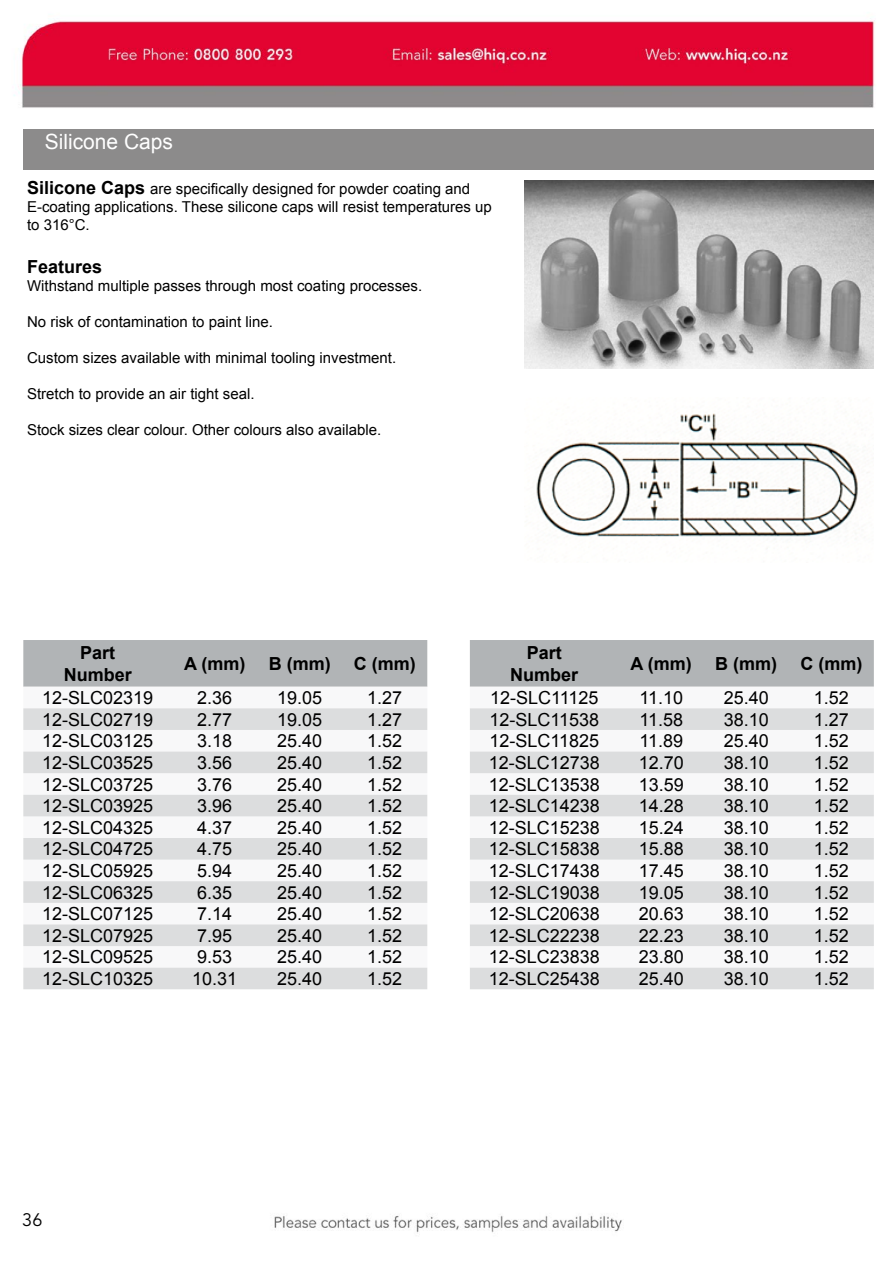
<style>
.page{position:relative;width:893px;height:1263px;background:#fff}
.page>*{position:absolute;margin:0;border:0;box-sizing:border-box;transform-origin:0 0}
.t1{font:21px "Arial";color:#fff}
.t2{font:18px "Arial";color:#000}
.t3{font:700 18px/21.6px "Arial";color:#000;text-align:center}
.t4{font:18px "Avenir";color:#000}
.t5{font:15px/18px "Arial";color:#000}
.s1{font-weight:700;font-size:18px}
</style>
<div class="page">
<img style="left:14px;top:20px;width:862px;height:1213px">
<div style="left:9px;top:1183px;width:81px;height:80px;background:#fff"></div>
<div style="left:23px;top:130px;width:851px;height:39px;background:#8c8b8b"></div>
<div style="left:23px;top:640px;width:404px;height:47px;background:#b1b4b6"></div>
<svg style="left:23px;top:687px;width:404px;height:21px"></svg>
<svg style="left:23px;top:708px;width:404px;height:281px;fill:#dcddde"></svg>
<div style="left:470px;top:640px;width:404px;height:47px;background:#b1b4b6"></div>
<svg style="left:470px;top:687px;width:404px;height:21px"></svg>
<svg style="left:470px;top:708px;width:404px;height:281px;fill:#dcddde"></svg>
<img style="left:525px;top:398px;width:349px;height:165px">
<img style="left:525px;top:181px;width:349px;height:187px">
<p class="t1" style="left:45px;top:128px;width:130px">Silicone Caps</p>
<p class="t5" style="left:27px;top:180px;width:466px"><span class="s1">Silicone Caps</span> are specifically designed for powder coating and<br>E-coating applications. These silicone caps will resist temperatures up to 316°C.</p>
<p class="t3" style="left:27px;top:256px;width:77px">Features</p>
<p class="t5" style="left:27px;top:277px;width:397px">Withstand multiple passes through most coating processes.</p>
<p class="t5" style="left:27px;top:313px;width:247px">No risk of contamination to paint line.</p>
<p class="t5" style="left:27px;top:349px;width:371px">Custom sizes available with minimal tooling investment.</p>
<p class="t5" style="left:27px;top:385px;width:229px">Stretch to provide an air tight seal.</p>
<p class="t5" style="left:27px;top:421px;width:356px">Stock sizes clear colour. Other colours also available.</p>
<p class="t3" style="left:64px;top:642px;width:70px">Part<br>Number</p>
<p class="t3" style="left:184px;top:653px;width:63px">A (mm)</p>
<p class="t3" style="left:269px;top:653px;width:63px">B (mm)</p>
<p class="t3" style="left:354px;top:653px;width:63px">C (mm)</p>
<p class="t2" style="left:42px;top:686px;width:113px">12-SLC02319</p>
<p class="t2" style="left:197px;top:686px;width:37px">2.36</p>
<p class="t2" style="left:277px;top:686px;width:47px">19.05</p>
<p class="t2" style="left:367px;top:686px;width:37px">1.27</p>
<p class="t2" style="left:42px;top:708px;width:113px">12-SLC02719</p>
<p class="t2" style="left:197px;top:708px;width:37px">2.77</p>
<p class="t2" style="left:277px;top:708px;width:47px">19.05</p>
<p class="t2" style="left:367px;top:708px;width:37px">1.27</p>
<p class="t2" style="left:42px;top:729px;width:113px">12-SLC03125</p>
<p class="t2" style="left:197px;top:729px;width:37px">3.18</p>
<p class="t2" style="left:277px;top:729px;width:47px">25.40</p>
<p class="t2" style="left:367px;top:729px;width:37px">1.52</p>
<p class="t2" style="left:42px;top:751px;width:113px">12-SLC03525</p>
<p class="t2" style="left:197px;top:751px;width:37px">3.56</p>
<p class="t2" style="left:277px;top:751px;width:47px">25.40</p>
<p class="t2" style="left:367px;top:751px;width:37px">1.52</p>
<p class="t2" style="left:42px;top:772px;width:113px">12-SLC03725</p>
<p class="t2" style="left:197px;top:772px;width:37px">3.76</p>
<p class="t2" style="left:277px;top:772px;width:47px">25.40</p>
<p class="t2" style="left:367px;top:772px;width:37px">1.52</p>
<p class="t2" style="left:42px;top:794px;width:113px">12-SLC03925</p>
<p class="t2" style="left:197px;top:794px;width:37px">3.96</p>
<p class="t2" style="left:277px;top:794px;width:47px">25.40</p>
<p class="t2" style="left:367px;top:794px;width:37px">1.52</p>
<p class="t2" style="left:42px;top:816px;width:113px">12-SLC04325</p>
<p class="t2" style="left:197px;top:816px;width:37px">4.37</p>
<p class="t2" style="left:277px;top:816px;width:47px">25.40</p>
<p class="t2" style="left:367px;top:816px;width:37px">1.52</p>
<p class="t2" style="left:42px;top:837px;width:113px">12-SLC04725</p>
<p class="t2" style="left:197px;top:837px;width:37px">4.75</p>
<p class="t2" style="left:277px;top:837px;width:47px">25.40</p>
<p class="t2" style="left:367px;top:837px;width:37px">1.52</p>
<p class="t2" style="left:42px;top:859px;width:113px">12-SLC05925</p>
<p class="t2" style="left:197px;top:859px;width:37px">5.94</p>
<p class="t2" style="left:277px;top:859px;width:47px">25.40</p>
<p class="t2" style="left:367px;top:859px;width:37px">1.52</p>
<p class="t2" style="left:42px;top:880px;width:113px">12-SLC06325</p>
<p class="t2" style="left:197px;top:880px;width:37px">6.35</p>
<p class="t2" style="left:277px;top:880px;width:47px">25.40</p>
<p class="t2" style="left:367px;top:880px;width:37px">1.52</p>
<p class="t2" style="left:42px;top:902px;width:113px">12-SLC07125</p>
<p class="t2" style="left:197px;top:902px;width:37px">7.14</p>
<p class="t2" style="left:277px;top:902px;width:47px">25.40</p>
<p class="t2" style="left:367px;top:902px;width:37px">1.52</p>
<p class="t2" style="left:42px;top:924px;width:113px">12-SLC07925</p>
<p class="t2" style="left:197px;top:924px;width:37px">7.95</p>
<p class="t2" style="left:277px;top:924px;width:47px">25.40</p>
<p class="t2" style="left:367px;top:924px;width:37px">1.52</p>
<p class="t2" style="left:42px;top:945px;width:113px">12-SLC09525</p>
<p class="t2" style="left:197px;top:945px;width:37px">9.53</p>
<p class="t2" style="left:277px;top:945px;width:47px">25.40</p>
<p class="t2" style="left:367px;top:945px;width:37px">1.52</p>
<p class="t2" style="left:42px;top:967px;width:113px">12-SLC10325</p>
<p class="t2" style="left:192px;top:967px;width:47px">10.31</p>
<p class="t2" style="left:277px;top:967px;width:47px">25.40</p>
<p class="t2" style="left:367px;top:967px;width:37px">1.52</p>
<p class="t3" style="left:510px;top:642px;width:70px">Part<br>Number</p>
<p class="t3" style="left:631px;top:653px;width:63px">A (mm)</p>
<p class="t3" style="left:715px;top:653px;width:63px">B (mm)</p>
<p class="t3" style="left:800px;top:653px;width:63px">C (mm)</p>
<p class="t2" style="left:490px;top:686px;width:110px">12-SLC11125</p>
<p class="t2" style="left:639px;top:686px;width:45px">11.10</p>
<p class="t2" style="left:724px;top:686px;width:47px">25.40</p>
<p class="t2" style="left:814px;top:686px;width:37px">1.52</p>
<p class="t2" style="left:489px;top:708px;width:111px">12-SLC11538</p>
<p class="t2" style="left:639px;top:708px;width:45px">11.58</p>
<p class="t2" style="left:724px;top:708px;width:47px">38.10</p>
<p class="t2" style="left:814px;top:708px;width:37px">1.27</p>
<p class="t2" style="left:489px;top:729px;width:111px">12-SLC11825</p>
<p class="t2" style="left:639px;top:729px;width:45px">11.89</p>
<p class="t2" style="left:724px;top:729px;width:47px">25.40</p>
<p class="t2" style="left:814px;top:729px;width:37px">1.52</p>
<p class="t2" style="left:489px;top:751px;width:113px">12-SLC12738</p>
<p class="t2" style="left:639px;top:751px;width:47px">12.70</p>
<p class="t2" style="left:724px;top:751px;width:47px">38.10</p>
<p class="t2" style="left:814px;top:751px;width:37px">1.52</p>
<p class="t2" style="left:489px;top:772px;width:113px">12-SLC13538</p>
<p class="t2" style="left:639px;top:772px;width:47px">13.59</p>
<p class="t2" style="left:724px;top:772px;width:47px">38.10</p>
<p class="t2" style="left:814px;top:772px;width:37px">1.52</p>
<p class="t2" style="left:489px;top:794px;width:113px">12-SLC14238</p>
<p class="t2" style="left:639px;top:794px;width:47px">14.28</p>
<p class="t2" style="left:724px;top:794px;width:47px">38.10</p>
<p class="t2" style="left:814px;top:794px;width:37px">1.52</p>
<p class="t2" style="left:489px;top:816px;width:113px">12-SLC15238</p>
<p class="t2" style="left:639px;top:816px;width:47px">15.24</p>
<p class="t2" style="left:724px;top:816px;width:47px">38.10</p>
<p class="t2" style="left:814px;top:816px;width:37px">1.52</p>
<p class="t2" style="left:489px;top:837px;width:113px">12-SLC15838</p>
<p class="t2" style="left:639px;top:837px;width:47px">15.88</p>
<p class="t2" style="left:724px;top:837px;width:47px">38.10</p>
<p class="t2" style="left:814px;top:837px;width:37px">1.52</p>
<p class="t2" style="left:489px;top:859px;width:113px">12-SLC17438</p>
<p class="t2" style="left:639px;top:859px;width:47px">17.45</p>
<p class="t2" style="left:724px;top:859px;width:47px">38.10</p>
<p class="t2" style="left:814px;top:859px;width:37px">1.52</p>
<p class="t2" style="left:489px;top:880px;width:113px">12-SLC19038</p>
<p class="t2" style="left:639px;top:880px;width:47px">19.05</p>
<p class="t2" style="left:724px;top:880px;width:47px">38.10</p>
<p class="t2" style="left:814px;top:880px;width:37px">1.52</p>
<p class="t2" style="left:489px;top:902px;width:113px">12-SLC20638</p>
<p class="t2" style="left:639px;top:902px;width:47px">20.63</p>
<p class="t2" style="left:724px;top:902px;width:47px">38.10</p>
<p class="t2" style="left:814px;top:902px;width:37px">1.52</p>
<p class="t2" style="left:489px;top:924px;width:113px">12-SLC22238</p>
<p class="t2" style="left:639px;top:924px;width:47px">22.23</p>
<p class="t2" style="left:724px;top:924px;width:47px">38.10</p>
<p class="t2" style="left:814px;top:924px;width:37px">1.52</p>
<p class="t2" style="left:489px;top:945px;width:113px">12-SLC23838</p>
<p class="t2" style="left:639px;top:945px;width:47px">23.80</p>
<p class="t2" style="left:724px;top:945px;width:47px">38.10</p>
<p class="t2" style="left:814px;top:945px;width:37px">1.52</p>
<p class="t2" style="left:489px;top:967px;width:113px">12-SLC25438</p>
<p class="t2" style="left:639px;top:967px;width:47px">25.40</p>
<p class="t2" style="left:724px;top:967px;width:47px">38.10</p>
<p class="t2" style="left:814px;top:967px;width:37px">1.52</p>
<p class="t4" style="left:22px;top:1209px;width:22px">36</p>
</div>
